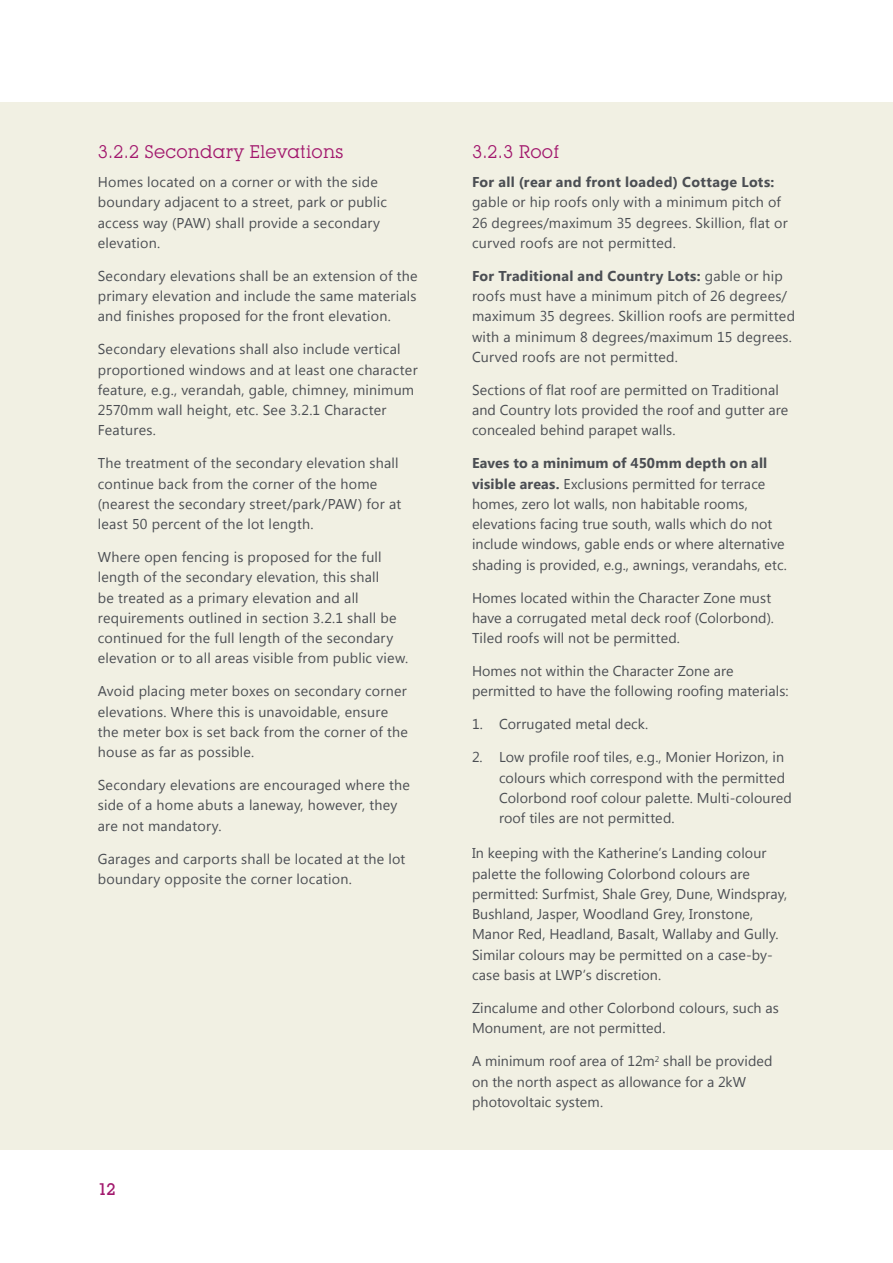
<style>
.page{position:relative;width:893px;height:1263px;background:#fff}
.page>*{position:absolute;margin:0;border:0;box-sizing:border-box;transform-origin:0 0}
.t1{font:18px "Lubalin Graph IT Cby BT";letter-spacing:.01em;color:#a2186d}
.t2{font:500 16.5px "Lubalin Graph IT Cby BT";color:#a2186d}
.t3{font:14.25px/20.2px "Segoe UI";letter-spacing:.01em;color:#4b4e53}
.t4{font:700 14.25px "Segoe UI";letter-spacing:.02em;color:#4b4e53}
.s1{font-weight:700}
</style>
<div class="page">
<div style="left:0;top:102px;width:893px;height:1047px;background:#f1f0e3"></div>
<p class="t1" style="left:98px;top:141px;width:247px">3.2.2 Secondary Elevations</p>
<p class="t3" style="left:98px;top:171px;width:291px">Homes located on a corner or with the side boundary adjacent to a street, park or public access way (PAW) shall provide a secondary elevation.</p>
<p class="t3" style="left:98px;top:265px;width:321px;text-align:justify">Secondary elevations shall be an extension of the primary elevation and include the same materials and finishes proposed for the front elevation.</p>
<p class="t3" style="left:98px;top:339px;width:321px">Secondary elevations shall also include vertical proportioned windows and at least one character feature, e.g., verandah, gable, chimney, minimum 2570mm wall height, etc. See 3.2.1 Character Features.</p>
<p class="t3" style="left:98px;top:453px;width:305px">The treatment of the secondary elevation shall continue back from the corner of the home (nearest the secondary street/park/PAW) for at least 50 percent of the lot length.</p>
<p class="t3" style="left:98px;top:546px;width:312px">Where open fencing is proposed for the full length of the secondary elevation, this shall<br>be treated as a primary elevation and all requirements outlined in section 3.2.1 shall be continued for the full length of the secondary elevation or to all areas visible from public view.</p>
<p class="t3" style="left:98px;top:681px;width:312px">Avoid placing meter boxes on secondary corner elevations. Where this is unavoidable, ensure the meter box is set back from the corner of the house as far as possible.</p>
<p class="t3" style="left:98px;top:774px;width:313px">Secondary elevations are encouraged where the side of a home abuts a laneway, however, they are not mandatory.</p>
<p class="t3" style="left:98px;top:848px;width:309px">Garages and carports shall be located at the lot boundary opposite the corner location.</p>
<p class="t2" style="left:98px;top:1179px;width:20px">12</p>
<p class="t1" style="left:472px;top:141px;width:89px">3.2.3 Roof</p>
<p class="t4" style="left:472px;top:172px;width:304px">For all (rear and front loaded) Cottage Lots:</p>
<p class="t3" style="left:472px;top:192px;width:317px">gable or hip roofs only with a minimum pitch of<br>26 degrees/maximum 35 degrees. Skillion, flat or curved roofs are not permitted.</p>
<p class="t3" style="left:472px;top:265px;width:325px"><span class="s1">For Traditional and Country Lots:</span> gable or hip roofs must have a minimum pitch of 26 degrees/ maximum 35 degrees. Skillion roofs are permitted with a minimum 8 degrees/maximum 15 degrees.<br>Curved roofs are not permitted.</p>
<p class="t3" style="left:472px;top:379px;width:318px">Sections of flat roof are permitted on Traditional and Country lots provided the roof and gutter are concealed behind parapet walls.</p>
<p class="t3" style="left:472px;top:453px;width:316px"><span class="s1">Eaves to a minimum of 450mm depth on all visible areas.</span> Exclusions permitted for terrace homes, zero lot walls, non habitable rooms, elevations facing true south, walls which do not include windows, gable ends or where alternative shading is provided, e.g., awnings, verandahs, etc.</p>
<p class="t3" style="left:472px;top:587px;width:304px">Homes located within the Character Zone must have a corrugated metal deck roof (Colorbond).<br>Tiled roofs will not be permitted.</p>
<p class="t3" style="left:472px;top:660px;width:318px">Homes not within the Character Zone are permitted to have the following roofing materials:</p>
<p class="t3" style="left:472px;top:714px;width:178px">1. Corrugated metal deck.</p>
<p class="t3" style="left:499px;top:747px;width:294px;text-indent:-27px">2. Low profile roof tiles, e.g., Monier Horizon, in colours which correspond with the permitted Colorbond roof colour palette. Multi-coloured roof tiles are not permitted.</p>
<p class="t3" style="left:472px;top:843px;width:317px">In keeping with the Katherine’s Landing colour palette the following Colorbond colours are permitted: Surfmist, Shale Grey, Dune, Windspray, Bushland, Jasper, Woodland Grey, Ironstone, Manor Red, Headland, Basalt, Wallaby and Gully.<br>Similar colours may be permitted on a case-by&shy;case basis at LWP’s discretion.</p>
<p class="t3" style="left:472px;top:997px;width:308px">Zincalume and other Colorbond colours, such as<br>Monument, are not permitted.</p>
<p class="t3" style="left:472px;top:1050px;width:302px">A minimum roof area of 12m<sup>2</sup> shall be provided on the north aspect as allowance for a 2kW photovoltaic system.</p>
</div>
